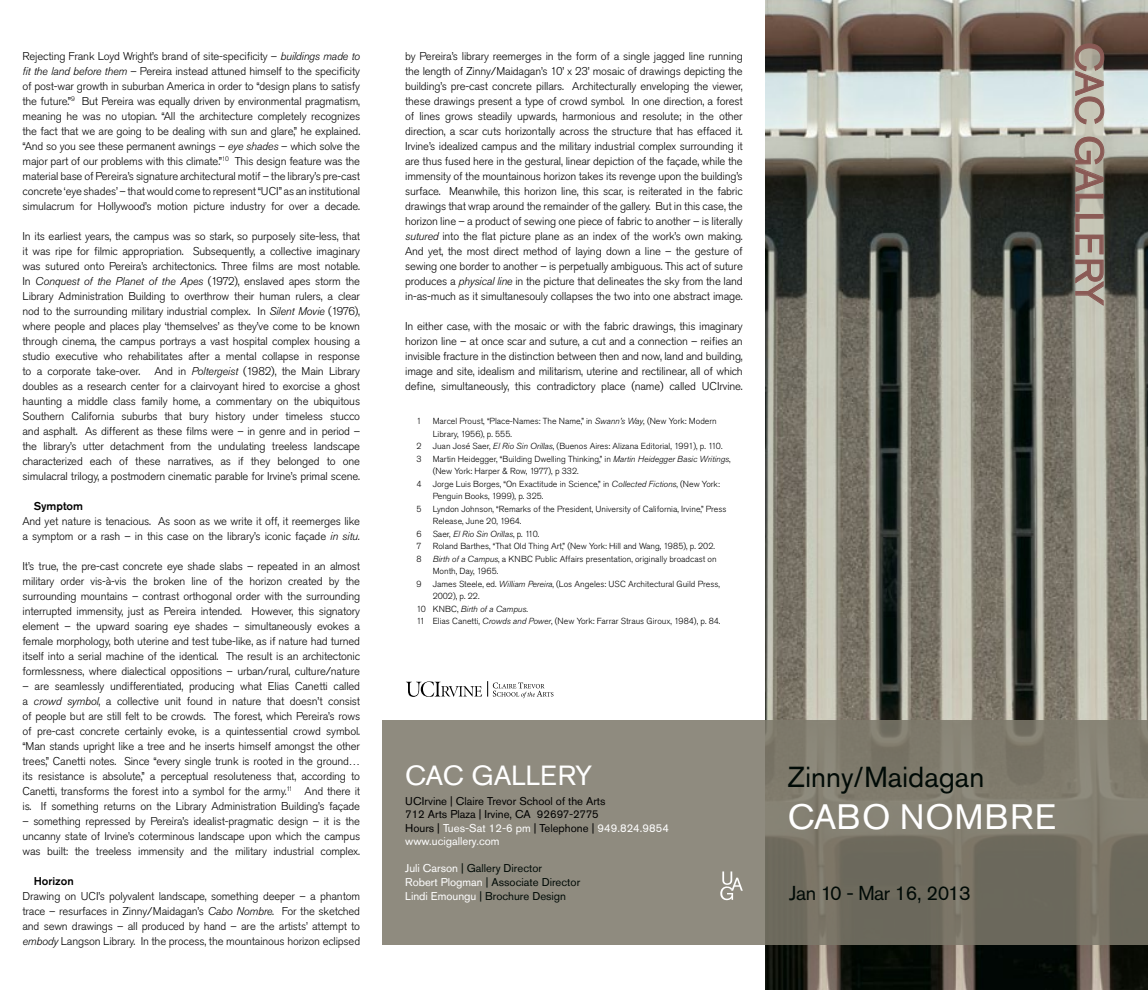
<style>
.page{position:relative;width:1148px;height:990px;background:#fff}
.page>*{position:absolute;margin:0;border:0;box-sizing:border-box;transform-origin:0 0}
.t1{font:38.75px "Akzidenz Grotesk Pro";color:#8a5a55}
.t2{font:35px "Akzidenz Grotesk Pro";letter-spacing:.03em;color:#fff}
.t3{font:28.75px "Akzidenz Grotesk Pro";color:#000a06}
.t4{font:27.5px "Akzidenz Grotesk Pro";color:#fff}
.t5{font:20px "Akzidenz Grotesk Pro";letter-spacing:-.02em;color:#000a06}
.t6{font:300 11.25px/15px "Akzidenz Grotesk Pro";letter-spacing:-.015em;color:#000;text-align:justify}
.t7{font:11.25px/13.5px "Akzidenz Grotesk Pro";color:#000}
.t8{font:11.25px/13.8px "Akzidenz Grotesk Pro";color:#000a06}
.t9{font:500 11.25px "Akzidenz Grotesk Pro";color:#000}
.t10{font:300 8.75px/12.5px "Akzidenz Grotesk Pro";color:#000}
.t11{font:italic 300 8.75px "Akzidenz Grotesk Pro";color:#000}
.s1{font-style:italic}
.s2{font-style:normal}
.s3{color:#fff}
</style>
<div class="page">
<img style="left:765px;top:0;width:383px;height:990px">
<svg style="left:1074px;top:43px;width:30px;height:263px;background:#b4ab9e"></svg>
<svg style="left:382px;top:720px;width:766px;height:225px;background:#848073"></svg>
<svg style="left:720px;top:871px;width:22px;height:29px"></svg>
<svg style="left:406px;top:681px;width:147px;height:17px"></svg>
<p class="t6" style="left:22px;top:49px;width:339px">Rejecting Frank Loyd Wright’s brand of site-specificity – <span class="s1">buildings made to fit the land before them</span> – Pereira instead attuned himself to the specificity of post-war growth in suburban America in order to “design plans to satisfy the future.”<sup>9</sup> But Pereira was equally driven by environmental pragmatism, meaning he was no utopian. “All the architecture completely recognizes the fact that we are going to be dealing with sun and glare,” he explained. “And so you see these permanent awnings – <span class="s1">eye shades</span> – which solve the major part of our problems with this climate.”<sup>10</sup> This design feature was the material base of Pereira’s signature architectural motif – the library’s pre-cast concrete ‘eye shades’ – that would come to represent “UCI” as an institutional simulacrum for Hollywood’s motion picture industry for over a decade.</p>
<p class="t6" style="left:23px;top:229px;width:339px">In its earliest years, the campus was so stark, so purposely site-less, that it was ripe for filmic appropriation. Subsequently, a collective imaginary was sutured onto Pereira’s architectonics. Three films are most notable.<br>In <span class="s1">Conquest of the Planet of the Apes</span> (1972), enslaved apes storm the Library Administration Building to overthrow their human rulers, a clear nod to the surrounding military industrial complex. In <span class="s1">Silent Movie</span> (1976), where people and places play ‘themselves’ as they’ve come to be known through cinema, the campus portrays a vast hospital complex housing a studio executive who rehabilitates after a mental collapse in response to a corporate take-over.</p>
<p class="t6" style="left:23px;top:364px;width:339px;text-indent:132px">And in <span class="s1">Poltergeist</span> (1982), the Main Library doubles as a research center for a clairvoyant hired to exorcise a ghost haunting a middle class family home, a commentary on the ubiquitous Southern California suburbs that bury history under timeless stucco and asphalt. As different as these films were – in genre and in period – the library’s utter detachment from the undulating treeless landscape characterized each of these narratives, as if they belonged to one simulacral trilogy, a postmodern cinematic parable for Irvine’s primal scene.</p>
<p class="t6" style="left:23px;top:514px;width:339px">And yet nature is tenacious. As soon as we write it off, it reemerges like a symptom or a rash – in this case on the library’s iconic façade <span class="s1">in situ.</span></p>
<p class="t6" style="left:23px;top:559px;width:339px">It’s true, the pre-cast concrete eye shade slabs – repeated in an almost military order vis-à-vis the broken line of the horizon created by the surrounding mountains – contrast orthogonal order with the surrounding interrupted immensity, just as Pereira intended. However, this signatory element – the upward soaring eye shades – simultaneously evokes a female morphology, both uterine and test tube-like, as if nature had turned itself into a serial machine of the identical. The result is an architectonic formlessness, where dialectical oppositions – urban/rural, culture/nature</p>
<p class="t6" style="left:22px;top:678px;width:339px">– are seamlessly undifferentiated, producing what Elias Canetti called a <span class="s1">crowd symbol</span>, a collective unit found in nature that doesn’t consist of people but are still felt to be crowds. The forest, which Pereira’s rows of pre-cast concrete certainly evoke, is a quintessential crowd symbol. “Man stands upright like a tree and he inserts himself amongst the other trees,” Canetti notes. Since “every single trunk is rooted in the ground… its resistance is absolute,” a perceptual resoluteness that, according to Canetti, transforms the forest into a symbol for the army.<sup>11</sup> And there it is. If something returns on the Library Administration Building’s façade</p>
<p class="t6" style="left:22px;top:814px;width:339px">– something repressed by Pereira’s idealist-pragmatic design – it is the uncanny state of Irvine’s coterminous landscape upon which the campus was built: the treeless immensity and the military industrial complex.</p>
<p class="t6" style="left:22px;top:889px;width:339px">Drawing on UCI’s polyvalent landscape, something deeper – a phantom trace – resurfaces in Zinny/Maidagan’s <span class="s1">Cabo Nombre</span>. For the sketched and sewn drawings – all produced by hand – are the artists’ attempt to <span class="s1">embody</span> Langson Library. In the process, the mountainous horizon eclipsed</p>
<p class="t9" style="left:34px;top:499px;width:51px">Symptom</p>
<p class="t9" style="left:34px;top:874px;width:42px">Horizon</p>
<p class="t6" style="left:405px;top:49px;width:339px">by Pereira’s library reemerges in the form of a single jagged line running the length of Zinny/Maidagan’s 10’ x 23’ mosaic of drawings depicting the building’s pre-cast concrete pillars. Architecturally enveloping the viewer, these drawings present a type of crowd symbol. In one direction, a forest of lines grows steadily upwards, harmonious and resolute; in the other direction, a scar cuts horizontally across the structure that has effaced it.<br>Irvine’s idealized campus and the military industrial complex surrounding it are thus fused here in the gestural, linear depiction of the façade, while the immensity of the mountainous horizon takes its revenge upon the building’s surface. Meanwhile, this horizon line, this scar, is reiterated in the fabric drawings that wrap around the remainder of the gallery. But in this case, the horizon line – a product of sewing one piece of fabric to another – is literally <span class="s1">sutured</span> into the flat picture plane as an index of the work’s own making.<br>And yet, the most direct method of laying down a line – the gesture of sewing one border to another – is perpetually ambiguous. This act of suture produces a <span class="s1">physical line</span> in the picture that delineates the sky from the land in-as-much as it simultanesouly collapses the two into one abstract image.</p>
<p class="t6" style="left:405px;top:318px;width:339px">In either case, with the mosaic or with the fabric drawings, this imaginary horizon line – at once scar and suture, a cut and a connection – reifies an invisible fracture in the distinction between then and now, land and building, image and site, idealism and militarism, uterine and rectilinear, all of which define, simultaneously, this contradictory place (name) called UCIrvine.</p>
<p class="t10" style="left:416px;top:415px;width:7px">1</p>
<p class="t10" style="left:432px;top:415px;width:286px">Marcel Proust, “Place-Names: The Name,” in <span class="s1">Swann’s Way</span>, (New York: Modern<br>Library, 1956), p. 555.</p>
<p class="t10" style="left:416px;top:440px;width:7px">2</p>
<p class="t10" style="left:432px;top:440px;width:291px">Juan José Saer, <span class="s1">El Rio Sin Orillas</span>, (Buenos Aires: Alizana Editorial, 1991), p. 110.</p>
<p class="t10" style="left:416px;top:453px;width:7px">3</p>
<p class="t10" style="left:432px;top:453px;width:299px">Martin Heidegger, “Building Dwelling Thinking,” in <span class="s1">Martin Heidegger Basic Writings</span>, (New York: Harper &amp; Row, 1977), p 332.</p>
<p class="t10" style="left:416px;top:478px;width:7px">4</p>
<p class="t10" style="left:432px;top:478px;width:289px">Jorge Luis Borges, “On Exactitude in Science,” in <span class="s1">Collected Fictions</span>, (New York:<br>Penguin Books, 1999), p. 325.</p>
<p class="t10" style="left:416px;top:503px;width:7px">5</p>
<p class="t10" style="left:432px;top:503px;width:295px">Lyndon Johnson, “Remarks of the President, University of California, Irvine,” Press<br>Release, June 20, 1964.</p>
<p class="t10" style="left:416px;top:528px;width:7px">6</p>
<p class="t11" style="left:432px;top:528px;width:108px"><span class="s2">Saer,</span> El Rio Sin Orillas<span class="s2">, p. 110.</span></p>
<p class="t10" style="left:416px;top:540px;width:7px">7</p>
<p class="t10" style="left:432px;top:540px;width:284px">Roland Barthes, “That Old Thing Art,” (New York: Hill and Wang, 1985), p. 202.</p>
<p class="t10" style="left:416px;top:553px;width:7px">8</p>
<p class="t10" style="left:432px;top:553px;width:285px"><span class="s1">Birth of a Campus</span>, a KNBC Public Affairs presentation, originally broadcast on<br>Month, Day, 1965.</p>
<p class="t10" style="left:416px;top:578px;width:7px">9</p>
<p class="t10" style="left:432px;top:578px;width:289px">James Steele, ed. <span class="s1">William Pereira</span>, (Los Angeles: USC Architectural Guild Press,</p>
<p class="t10" style="left:432px;top:590px;width:48px">2002), p. 22.</p>
<p class="t11" style="left:416px;top:603px;width:113px"><span class="s2">10 KNBC,</span> Birth of a Campus<span class="s2">.</span></p>
<p class="t10" style="left:416px;top:615px;width:305px">11 Elias Canetti, <span class="s1">Crowds and Power</span>, (New York: Farrar Straus Giroux, 1984), p. 84.</p>
<h3 class="t4" style="left:405px;top:757px;width:189px">CAC GALLERY</h3>
<p class="t7" style="left:405px;top:794px;width:265px">UCIrvine | Claire Trevor School of the Arts<br>712 Arts Plaza | Irvine, CA 92697-2775<br>Hours | <span class="s3">Tues-Sat 12-6 pm</span> | Telephone | <span class="s3">949.824.9854 www.ucigallery.com</span></p>
<p class="t8" style="left:405px;top:862px;width:176px"><span class="s3">Juli Carson</span> | Gallery Director<br><span class="s3">Robert Plogman</span> | Associate Director<br><span class="s3">Lindi Emoungu</span> | Brochure Design</p>
<h1 class="t1" style="left:1114px;top:42px;width:265px;rotate:90deg">CAC GALLERY</h1>
<h3 class="t3" style="left:788px;top:758px;width:198px">Zinny/Maidagan</h3>
<h2 class="t2" style="left:788px;top:794px;width:270px">CABO NOMBRE</h2>
<h3 class="t5" style="left:789px;top:880px;width:183px">Jan 10 - Mar 16, 2013</h3>
</div>
